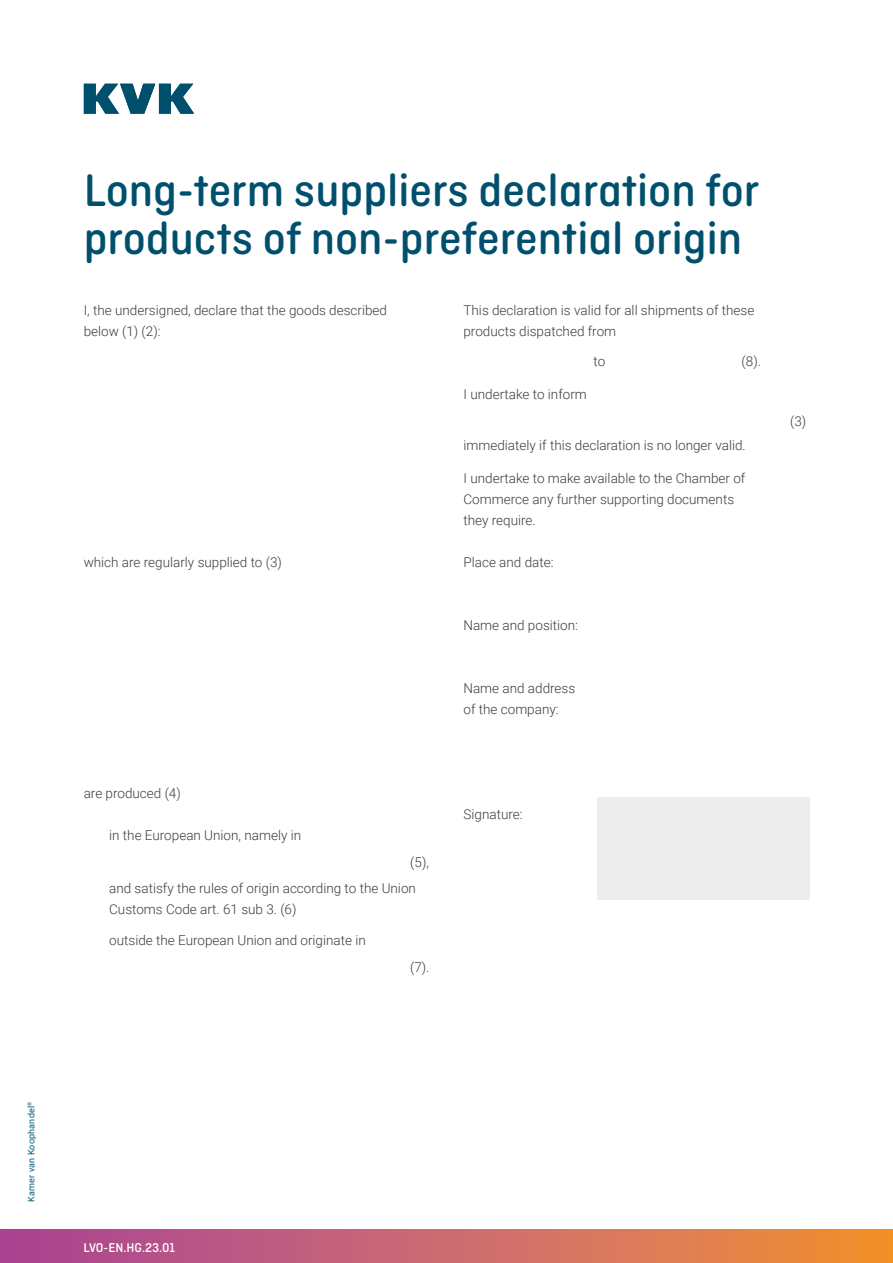
<style>
.page{position:relative;width:893px;height:1263px;background:#fff}
.page>*{position:absolute;margin:0;border:0;box-sizing:border-box;transform-origin:0 0}
._5_Kop_1{font:500 48px/48px "Ciutadella Rounded";color:#00506d}
._0_plat{font:300 13.5px/21px "Roboto";color:#3c3c3b}
.t1{font:500 13.5px "Ciutadella Rounded";color:#fff}
.t2{font:9px "Roboto";letter-spacing:.02em;color:#005d7a}
</style>
<div class="page">
<svg style="left:0;top:1230px;width:893px;height:33px;background:#cc6a69"></svg>
<svg style="left:84px;top:84px;width:110px;height:30px"></svg>
<div style="left:597px;top:798px;width:212px;height:102px;background:#ededed"></div>
<h1 class="_5_Kop_1" style="left:84px;top:167px;width:677px">Long-term suppliers declaration for products of non-preferential origin</h1>
<p class="_0_plat" style="left:84px;top:299px;width:305px">I, the undersigned, declare that the goods described below (1) (2):</p>
<p class="_0_plat" style="left:84px;top:551px;width:200px">which are regularly supplied to (3)</p>
<p class="_0_plat" style="left:84px;top:782px;width:99px">are produced (4)</p>
<p class="_0_plat" style="left:109px;top:824px;width:193px">in the European Union, namely in</p>
<p class="_0_plat" style="left:109px;top:849px;width:321px;line-height:25.5px;text-indent:301px">(5), and satisfy the rules of origin according to the Union</p>
<p class="_0_plat" style="left:109px;top:898px;width:189px">Customs Code art. 61 sub 3. (6)</p>
<p class="_0_plat" style="left:109px;top:929px;width:258px">outside the European Union and originate in</p>
<p class="_0_plat" style="left:410px;top:956px;width:21px">(7).</p>
<p class="_0_plat" style="left:463px;top:299px;width:292px">This declaration is valid for all shipments of these products dispatched from</p>
<p class="_0_plat" style="left:594px;top:350px;width:13px">to</p>
<p class="_0_plat" style="left:742px;top:350px;width:21px">(8).</p>
<p class="_0_plat" style="left:463px;top:383px;width:125px">I undertake to inform</p>
<p class="_0_plat" style="left:463px;top:434px;width:284px">immediately if this declaration is no longer valid.</p>
<p class="_0_plat" style="left:463px;top:467px;width:283px">I undertake to make available to the Chamber of<br>Commerce any further supporting documents</p>
<p class="_0_plat" style="left:463px;top:509px;width:74px">they require.</p>
<p class="_0_plat" style="left:463px;top:551px;width:92px">Place and date:</p>
<p class="_0_plat" style="left:463px;top:614px;width:116px">Name and position:</p>
<p class="_0_plat" style="left:463px;top:677px;width:113px">Name and address of the company:</p>
<p class="_0_plat" style="left:463px;top:803px;width:61px">Signature:</p>
<p class="_0_plat" style="left:790px;top:410px;width:18px">(3)</p>
<p class="t2" style="left:25px;top:1202px;width:102px;rotate:-90deg">Kamer van Koophandel<sup>®</sup></p>
<p class="t1" style="left:84px;top:1239px;width:93px">LVO-EN.HG.23.01</p>
</div>
